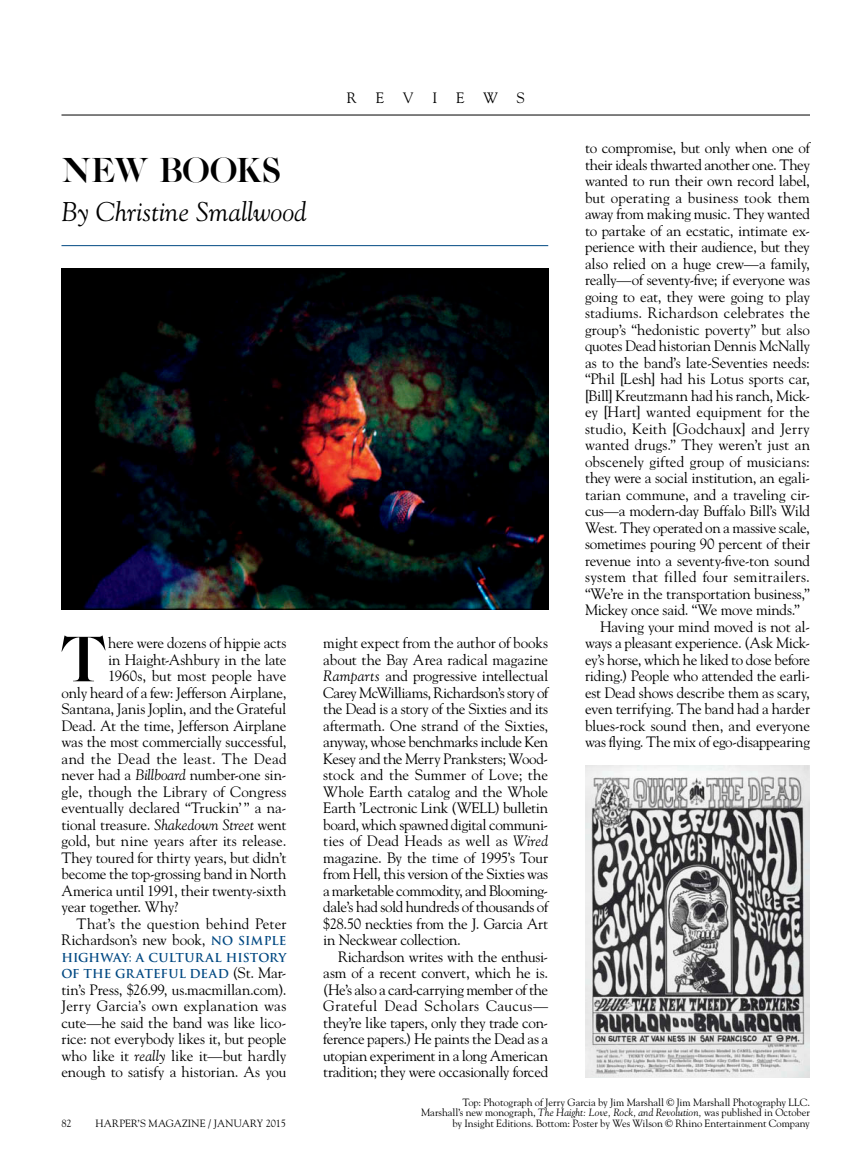
<style>
.page{position:relative;width:864px;height:1175px;background:#fff}
.page>*{position:absolute;margin:0;border:0;box-sizing:border-box;transform-origin:0 0}
.t1{font:58.2px "OPTI Caslon Three";color:#000}
.t2{font:31.5px "OPTI Caslon Three";letter-spacing:-.015em;color:#000}
.t3{font:italic 27px "Goudy Std";color:#000}
.t4{font:15px/16.5px "Goudy Std";letter-spacing:-.01em;color:#000;text-align:justify}
.t5{font:15px "Goudy Std";letter-spacing:.01em;color:#000}
.t6{font:15px "Goudy Std";letter-spacing:-.03em;color:#000}
.t7{font:15px "Goudy Std";letter-spacing:.02em;color:#000}
.t8{font:15px "Goudy Std";letter-spacing:.025em;color:#000}
.t9{font:700 12px/16.5px "Trajan Pro";letter-spacing:.005em;color:#004882}
.t10{font:10.5px/10.5px "Goudy Std";letter-spacing:-.005em;color:#000;text-align:right}
.s1{font-style:italic}
.s2{font-family:"Trajan Pro";font-weight:700;font-size:12px;color:#004882}
.s3{font-family:"Goudy Std";font-weight:400;font-size:15px;color:#000}
</style>
<div class="page">
<hr style="left:62px;top:115px;width:748px;height:1px;background:#000">
<hr style="left:62px;top:245px;width:486px;height:1px;background:#004882">
<img style="left:62px;top:269px;width:486px;height:340px">
<img style="left:585px;top:765px;width:225px;height:312px">
<h2 class="t2" style="left:62px;top:148px;width:221px">NEW BOOKS</h2>
<h3 class="t3" style="left:62px;top:196px;width:247px">By Christine Smallwood</h3>
<h1 class="t1" style="left:60px;top:618px;width:47px">T</h1>
<p class="t4" style="left:108px;top:634px;width:180px">here were dozens of hippie acts</p>
<p class="t4" style="left:108px;top:651px;width:180px">in Haight-Ashbury in the late</p>
<p class="t4" style="left:108px;top:667px;width:180px">1960s, but most people have</p>
<p class="t4" style="left:61px;top:684px;width:226px">only heard of a few: Jefferson Airplane,</p>
<p class="t4" style="left:61px;top:700px;width:226px">Santana, Janis Joplin, and the Grateful</p>
<p class="t4" style="left:61px;top:717px;width:227px">Dead. At the time, Jefferson Airplane</p>
<p class="t4" style="left:61px;top:733px;width:226px">was the most commercially successful,</p>
<p class="t8" style="left:61px;top:749px;width:227px">and the Dead the least. The Dead</p>
<p class="t4" style="left:61px;top:766px;width:227px">never had a <span class="s1">Billboard</span> number-one sin-</p>
<p class="t5" style="left:61px;top:782px;width:227px">gle, though the Library of Congress</p>
<p class="t4" style="left:61px;top:799px;width:227px">eventually declared “Truckin’” a na-</p>
<p class="t4" style="left:61px;top:816px;width:227px">tional treasure. <span class="s1">Shakedown Street</span> went</p>
<p class="t4" style="left:61px;top:832px;width:227px">gold, but nine years after its release.</p>
<p class="t4" style="left:61px;top:849px;width:226px">They toured for thirty years, but didn’t</p>
<p class="t4" style="left:61px;top:865px;width:227px">become the top-grossing band in North</p>
<p class="t4" style="left:61px;top:882px;width:226px">America until 1991, their twenty-sixth</p>
<p class="t4" style="left:61px;top:898px;width:118px">year together. Why?</p>
<p class="t5" style="left:76px;top:914px;width:211px">That’s the question behind Peter</p>
<p class="t4" style="left:61px;top:931px;width:227px">Richardson’s new book, <span class="s2">NO SIMPLE</span></p>
<p class="t9" style="left:61px;top:949px;width:227px">HIGHWAY: A CULTURAL HISTORY<br>OF THE GRATEFUL DEAD <span class="s3">(St. Mar-</span></p>
<p class="t4" style="left:62px;top:981px;width:227px">tin’s Press, $26.99, us.macmillan.com).<br>Jerry Garcia’s own explanation was cute—he said the band was like lico&shy;rice: not everybody likes it, but people who like it <span class="s1">really</span> like it—but hardly enough to satisfy a historian. As you</p>
<p class="t10" style="left:62px;top:1117px;width:12px">82</p>
<p class="t10" style="left:95px;top:1117px;width:192px">HARPER’S MAGAZINE / JANUARY 2015</p>
<p class="t4" style="left:347px;top:89px;width:12px">R</p>
<p class="t4" style="left:376px;top:89px;width:39px">E V</p>
<p class="t4" style="left:432px;top:89px;width:94px">IEWS</p>
<p class="t4" style="left:323px;top:634px;width:227px">might expect from the author of books about the Bay Area radical magazine <span class="s1">Ramparts</span> and progressive intellectual Carey McWilliams, Richardson’s story of the Dead is a story of the Sixties and its aftermath. One strand of the Sixties, anyway, whose benchmarks include Ken Kesey and the Merry Pranksters; Wood&shy;stock and the Summer of Love; the Whole Earth catalog and the Whole Earth ’Lectronic Link (WELL) bulletin board, which spawned digital communi&shy;ties of Dead Heads as well as <span class="s1">Wired </span>magazine. By the time of 1995’s Tour from Hell, this version of the Sixties was a marketable commodity, and Blooming&shy;dale’s had sold hundreds of thousands of $28.50 neckties from the J. Garcia Art in Neckwear collection.</p>
<p class="t4" style="left:323px;top:948px;width:227px;text-indent:15px">Richardson writes with the enthusi&shy;asm of a recent convert, which he is. (He’s also a card-carrying member of the Grateful Dead Scholars Caucus— they’re like tapers, only they trade con&shy;ference papers.) He paints the Dead as a utopian experiment in a long American tradition; they were occasionally forced</p>
<p class="t4" style="left:585px;top:139px;width:226px">to compromise, but only when one of</p>
<p class="t6" style="left:585px;top:155px;width:227px">their ideals thwarted another one. They</p>
<p class="t4" style="left:585px;top:172px;width:227px">wanted to run their own record label,</p>
<p class="t5" style="left:585px;top:188px;width:226px">but operating a business took them</p>
<p class="t4" style="left:585px;top:205px;width:226px">away from making music. They wanted</p>
<p class="t4" style="left:585px;top:222px;width:226px">to partake of an ecstatic, intimate ex-</p>
<p class="t4" style="left:585px;top:238px;width:226px">perience with their audience, but they</p>
<p class="t4" style="left:585px;top:255px;width:227px">also relied on a huge crew—a family,</p>
<p class="t4" style="left:585px;top:271px;width:227px">really—of seventy-five; if everyone was</p>
<p class="t4" style="left:585px;top:288px;width:227px">going to eat, they were going to play</p>
<p class="t5" style="left:585px;top:303px;width:226px">stadiums. Richardson celebrates the</p>
<p class="t4" style="left:585px;top:321px;width:227px">group’s “hedonistic poverty” but also</p>
<p class="t4" style="left:585px;top:337px;width:227px">quotes Dead historian Dennis McNally</p>
<p class="t4" style="left:585px;top:354px;width:226px">as to the band’s late-Seventies needs:</p>
<p class="t4" style="left:585px;top:370px;width:227px">“Phil [Lesh] had his Lotus sports car,</p>
<p class="t4" style="left:585px;top:387px;width:226px">[Bill] Kreutzmann had his ranch, Mick-</p>
<p class="t4" style="left:585px;top:403px;width:226px">ey [Hart] wanted equipment for the</p>
<p class="t5" style="left:585px;top:419px;width:226px">studio, Keith [Godchaux] and Jerry</p>
<p class="t4" style="left:585px;top:436px;width:227px">wanted drugs.” They weren’t just an</p>
<p class="t4" style="left:585px;top:453px;width:226px">obscenely gifted group of musicians:</p>
<p class="t4" style="left:585px;top:469px;width:226px">they were a social institution, an egali-</p>
<p class="t4" style="left:585px;top:486px;width:226px">tarian commune, and a traveling cir-</p>
<p class="t4" style="left:585px;top:502px;width:227px">cus—a modern-day Buffalo Bill’s Wild</p>
<p class="t4" style="left:585px;top:519px;width:226px">West. They operated on a massive scale,</p>
<p class="t4" style="left:585px;top:535px;width:226px">sometimes pouring 90 percent of their</p>
<p class="t4" style="left:585px;top:552px;width:226px">revenue into a seventy-five-ton sound</p>
<p class="t7" style="left:585px;top:567px;width:226px">system that filled four semitrailers.</p>
<p class="t4" style="left:585px;top:585px;width:227px">“We’re in the transportation business,”</p>
<p class="t4" style="left:585px;top:601px;width:217px">Mickey once said. “We move minds.”</p>
<p class="t4" style="left:600px;top:618px;width:211px">Having your mind moved is not al-</p>
<p class="t4" style="left:585px;top:634px;width:226px">ways a pleasant experience. (Ask Mick-</p>
<p class="t4" style="left:585px;top:651px;width:227px">ey’s horse, which he liked to dose before</p>
<p class="t4" style="left:585px;top:667px;width:226px">riding.) People who attended the earli-</p>
<p class="t4" style="left:585px;top:684px;width:227px">est Dead shows describe them as scary,</p>
<p class="t4" style="left:585px;top:700px;width:227px">even terrifying. The band had a harder</p>
<p class="t4" style="left:585px;top:717px;width:227px">blues-rock sound then, and everyone</p>
<p class="t4" style="left:585px;top:733px;width:227px">was flying. The mix of ego-disappearing</p>
<p class="t10" style="left:421px;top:1096px;width:390px">Top: Photograph of Jerry Garcia by Jim Marshall © Jim Marshall Photography LLC.<br>Marshall’s new monograph, <span class="s1">The Haight: Love, Rock, and Revolution,</span> was published in October by Insight Editions. Bottom: Poster by Wes Wilson © Rhino Entertainment Company</p>
</div>
